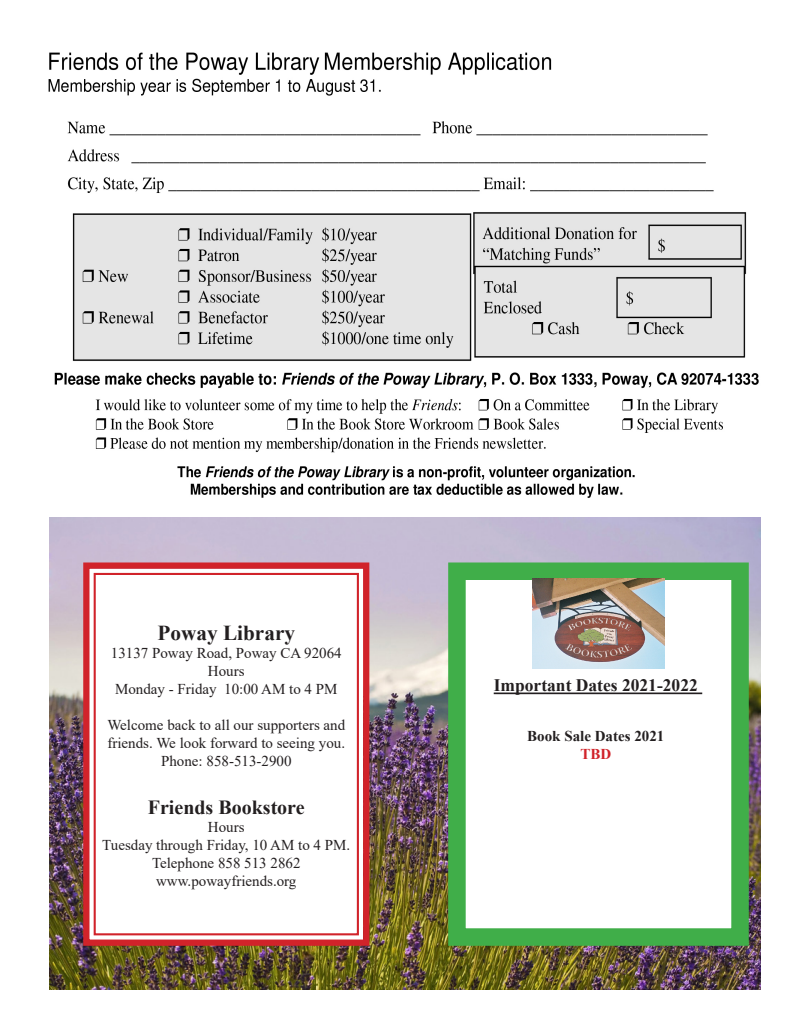
<style>
.page{position:relative;width:810px;height:1035px;background:#fff}
.page>*{position:absolute;margin:0;border:0;box-sizing:border-box;transform-origin:0 0}
.t1{font:700 21.25px "Times New Roman";color:#231f20}
.t2{font:700 20px "Times New Roman";color:#231f20}
.t3{font:700 17.5px "Times New Roman";color:#231f20}
.t4{font:15px/18px "Times New Roman";color:#231f20;text-align:center}
.t5{font:700 15px "Times New Roman";color:#231f20}
.t6{font:700 15px "Times New Roman";color:#d1232a}
</style>
<div class="page">
<img style="left:49px;top:518px;width:712px;height:472px">
<div style="left:448px;top:562px;width:301px;height:384px;background:#fff;border:18px solid #40ae49"></div>
<hr style="left:494px;top:693px;width:208px;height:1px;background:#231f20">
<img style="left:48px;top:52px;width:711px;height:446px">
<svg style="left:80px;top:559px;width:292px;height:390px"></svg>
<div style="left:94px;top:573px;width:265px;height:362px;border:2px solid #d1232a"></div>
<img style="left:532px;top:579px;width:133px;height:90px">
<p class="t1" style="left:158px;top:618px;width:139px">Poway Library</p>
<p class="t4" style="left:111px;top:644px;width:232px">13137 Poway Road, Poway CA 92064</p>
<p class="t4" style="left:208px;top:662px;width:38px">Hours</p>
<p class="t4" style="left:115px;top:680px;width:224px">Monday - Friday 10:00 AM to 4 PM</p>
<p class="t4" style="left:107px;top:716px;width:239px">Welcome back to all our supporters and friends. We look forward to seeing you.<br>Phone: 858-513-2900</p>
<p class="t2" style="left:148px;top:793px;width:158px">Friends Bookstore</p>
<p class="t4" style="left:208px;top:818px;width:38px">Hours</p>
<p class="t4" style="left:102px;top:836px;width:250px">Tuesday through Friday, 10 AM to 4 PM.</p>
<p class="t4" style="left:152px;top:854px;width:150px;text-align:left">Telephone 858 513 2862 www.powayfriends.org</p>
<p class="t3" style="left:494px;top:673px;width:206px">Important Dates 2021-2022</p>
<p class="t5" style="left:527px;top:725px;width:139px">Book Sale Dates 2021</p>
<p class="t6" style="left:580px;top:743px;width:32px">TBD</p>
</div>
